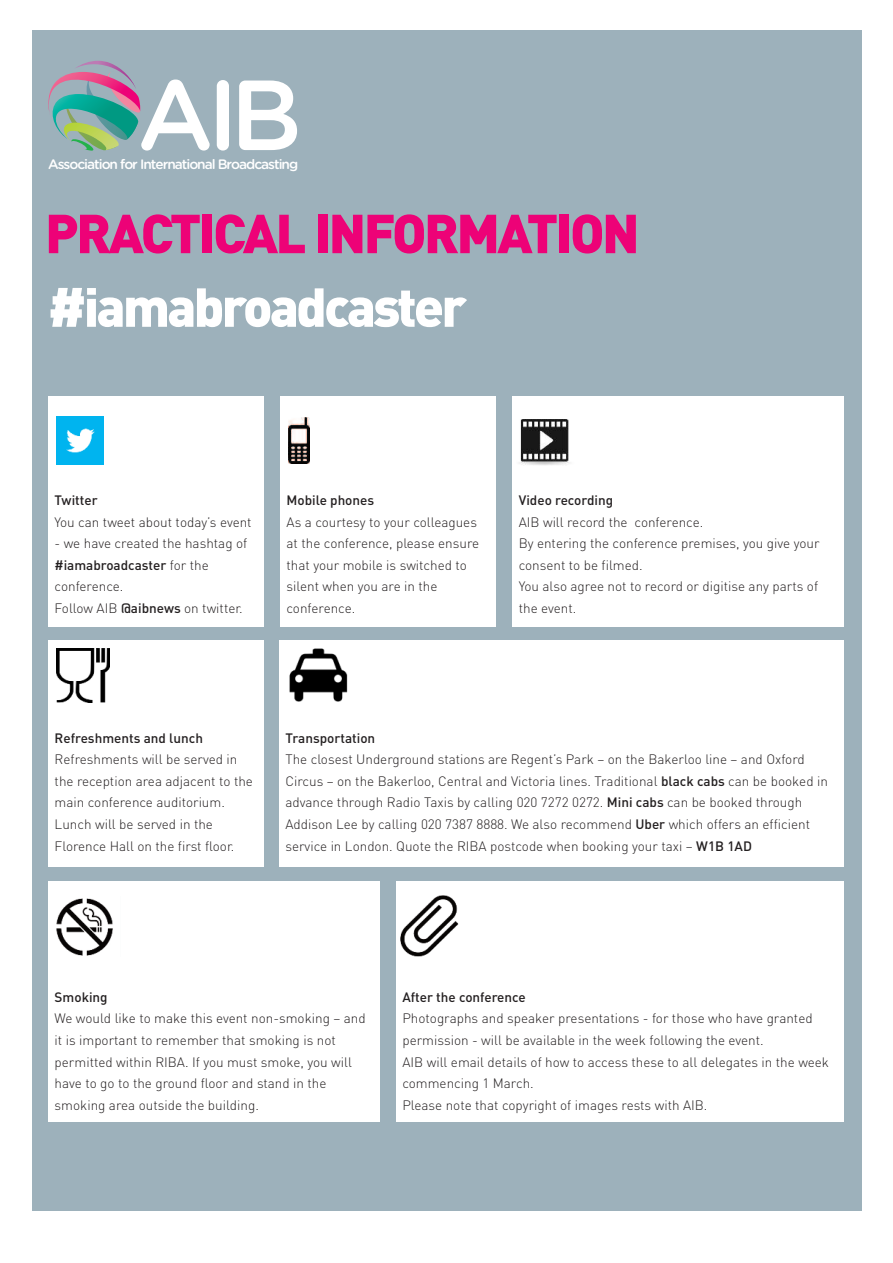
<style>
.page{position:relative;width:893px;height:1263px;background:#fff}
.page>*{position:absolute;margin:0;border:0;box-sizing:border-box;transform-origin:0 0}
.t1{font:500 99.3px "Gotham Rounded";color:#fff}
.t2{font:900 54px "DIN";letter-spacing:-.05em;color:#ed0277}
.t3{font:900 54px "DIN";letter-spacing:-.05em;color:#fff}
.t4{font:500 13.65px "Gotham Rounded";letter-spacing:-.075em;color:#fff}
.t5{font:300 13.5px/21.6px "DIN";color:#231f20}
.t6{font:500 13.5px "DIN";color:#231f20}
.s1{font-weight:500}
</style>
<div class="page">
<div style="left:33px;top:30px;width:829px;height:1180px;background:#9db1bb"></div>
<div style="left:49px;top:396px;width:215px;height:231px;background:#fff"></div>
<div style="left:281px;top:396px;width:215px;height:231px;background:#fff"></div>
<img style="left:56px;top:416px;width:47px;height:48px">
<img style="left:289px;top:418px;width:21px;height:45px">
<div style="left:49px;top:640px;width:215px;height:227px;background:#fff"></div>
<img style="left:56px;top:649px;width:54px;height:54px">
<div style="left:513px;top:396px;width:331px;height:231px;background:#fff"></div>
<img style="left:519px;top:420px;width:50px;height:45px">
<div style="left:279px;top:640px;width:565px;height:227px;background:#fff"></div>
<img style="left:289px;top:648px;width:59px;height:54px">
<div style="left:49px;top:881px;width:331px;height:241px;background:#fff"></div>
<img style="left:56px;top:898px;width:57px;height:58px">
<div style="left:396px;top:881px;width:448px;height:241px;background:#fff"></div>
<img style="left:400px;top:895px;width:59px;height:62px">
<svg style="left:48px;top:61px;width:92px;height:90px"></svg>
<h1 class="t1" style="left:137px;top:81px;width:166px">AIB</h1>
<p class="t4" style="left:48px;top:160px;width:252px">Association for International Broadcasting</p>
<h2 class="t2" style="left:45px;top:202px;width:596px">PRACTICAL INFORMATION</h2>
<h2 class="t3" style="left:48px;top:275px;width:421px">#iamabroadcaster</h2>
<p class="t6" style="left:55px;top:492px;width:45px">Twitter</p>
<p class="t5" style="left:55px;top:511px;width:199px">You can tweet about today’s event</p>
<p class="t5" style="left:55px;top:532px;width:194px">- we have created the hashtag of <span class="s1">#iamabroadcaster</span> for the conference.<br>Follow AIB <span class="s1">@aibnews</span> on twitter.</p>
<p class="t6" style="left:287px;top:492px;width:89px">Mobile phones</p>
<p class="t5" style="left:287px;top:511px;width:194px">As a courtesy to your colleagues at the conference, please ensure that your mobile is switched to silent when you are in the conference.</p>
<p class="t6" style="left:519px;top:492px;width:96px">Video recording</p>
<p class="t5" style="left:519px;top:511px;width:302px">AIB will record the conference.<br>By entering the conference premises, you give your consent to be filmed.<br>You also agree not to record or digitise any parts of the event.</p>
<p class="t6" style="left:55px;top:730px;width:150px">Refreshments and lunch</p>
<p class="t5" style="left:55px;top:748px;width:200px">Refreshments will be served in the reception area adjacent to the main conference auditorium.<br>Lunch will be served in the<br>Florence Hall on the first floor.</p>
<p class="t6" style="left:285px;top:730px;width:91px">Transportation</p>
<p class="t5" style="left:285px;top:748px;width:544px">The closest Underground stations are Regent’s Park – on the Bakerloo line – and Oxford Circus – on the Bakerloo, Central and Victoria lines. Traditional <span class="s1">black cabs</span> can be booked in advance through Radio Taxis by calling 020 7272 0272. <span class="s1">Mini cabs</span> can be booked through Addison Lee by calling 020 7387 8888. We also recommend <span class="s1">Uber</span> which offers an efficient service in London. Quote the RIBA postcode when booking your taxi – <span class="s1">W1B 1AD</span></p>
<p class="t6" style="left:55px;top:989px;width:55px">Smoking</p>
<p class="t5" style="left:55px;top:1007px;width:313px">We would like to make this event non-smoking – and it is important to remember that smoking is not permitted within RIBA. If you must smoke, you will have to go to the ground floor and stand in the smoking area outside the building.</p>
<p class="t6" style="left:402px;top:989px;width:125px">After the conference</p>
<p class="t5" style="left:402px;top:1007px;width:428px">Photographs and speaker presentations - for those who have granted permission - will be available in the week following the event.<br>AIB will email details of how to access these to all delegates in the week commencing 1 March.<br>Please note that copyright of images rests with AIB.</p>
</div>
